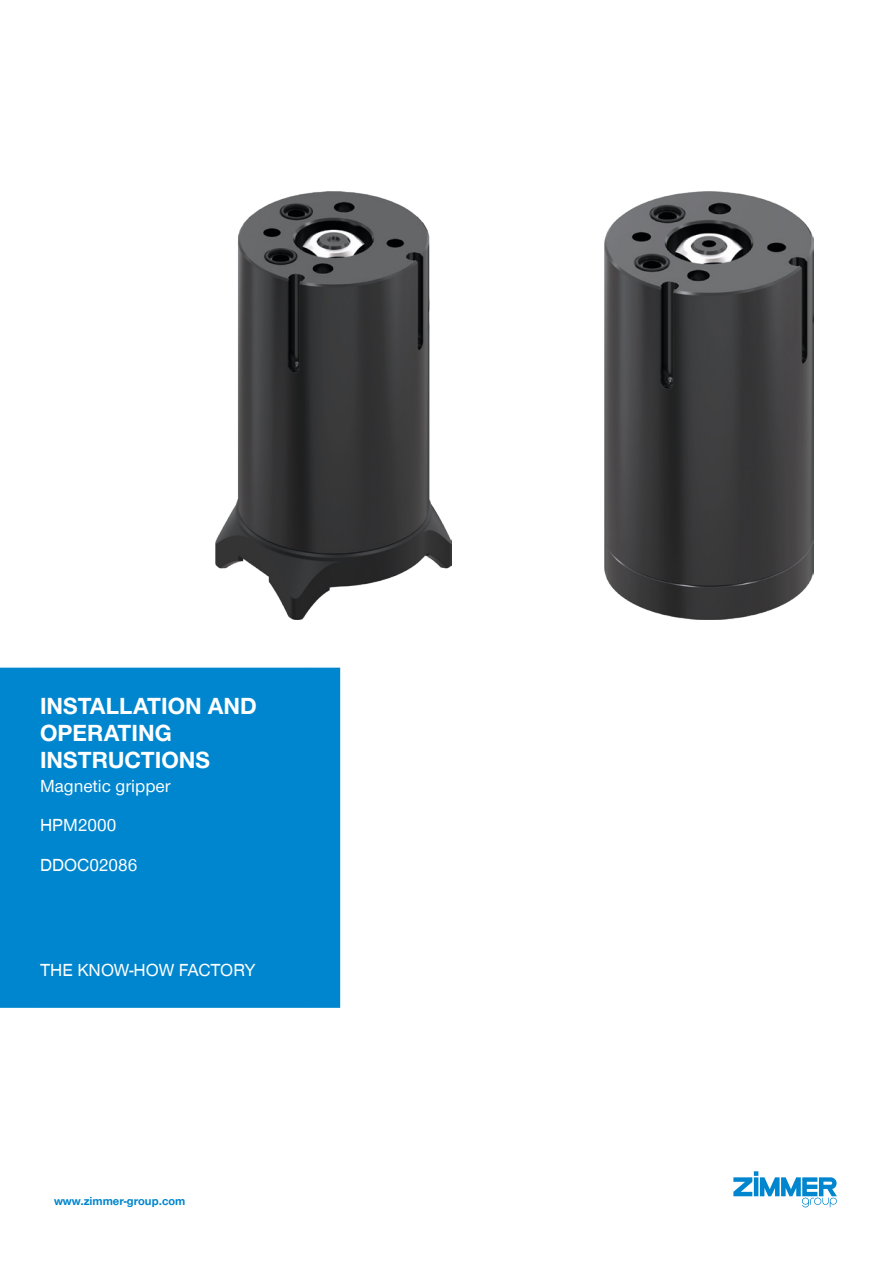
<style>
.page{position:relative;width:893px;height:1263px;background:#fff}
.page>*{position:absolute;margin:0;border:0;box-sizing:border-box;transform-origin:0 0}
.CB_AF_TD-Deckblatt-Titel{font:700 24px/27px "Zimmer Group Sans Global";color:#fff}
.CB_AF_TD-Deckblatt-Daten{font:18px "Zimmer Group Sans Global";color:#fff}
.CB_AF_TD-Deckblatt-Link{font:700 12px "Zimmer Group Sans";color:#0086ce}
</style>
<div class="page">
<img style="left:215px;top:191px;width:237px;height:428px">
<img style="left:605px;top:191px;width:208px;height:428px">
<div style="left:0;top:668px;width:340px;height:340px;background:#0086ce"></div>
<svg style="left:733px;top:1171px;width:104px;height:37px"></svg>
<p class="CB_AF_TD-Deckblatt-Titel" style="left:40px;top:692px;width:218px">INSTALLATION AND<br>OPERATING<br>INSTRUCTIONS</p>
<p class="CB_AF_TD-Deckblatt-Daten" style="left:40px;top:775px;width:132px">Magnetic gripper</p>
<p class="CB_AF_TD-Deckblatt-Daten" style="left:40px;top:815px;width:78px">HPM2000</p>
<p class="CB_AF_TD-Deckblatt-Daten" style="left:40px;top:854px;width:99px">DDOC02086</p>
<p class="CB_AF_TD-Deckblatt-Daten" style="left:40px;top:959px;width:217px">THE KNOW-HOW FACTORY</p>
<p class="CB_AF_TD-Deckblatt-Link" style="left:54px;top:1193px;width:133px">www.zimmer-group.com</p>
</div>
